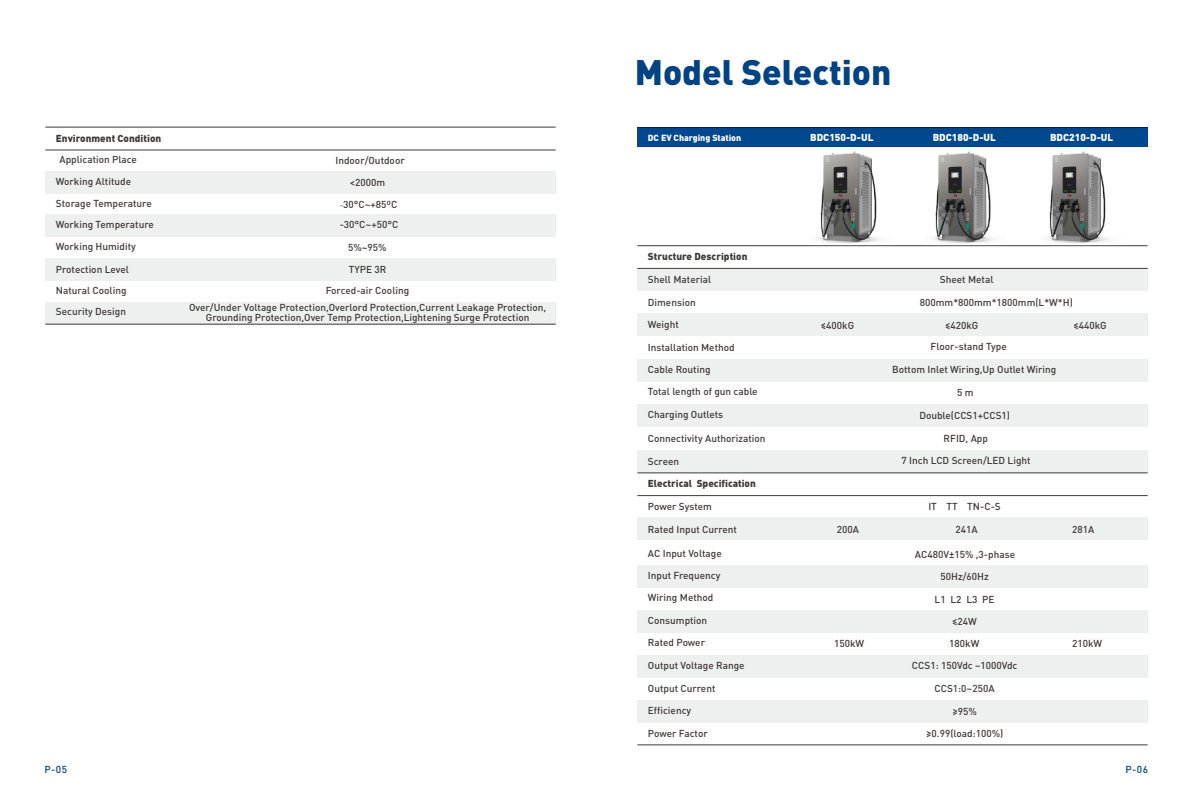
<style>
.page{position:relative;width:1191px;height:808px;background:#fff}
.page>*{position:absolute;margin:0;border:0;box-sizing:border-box;transform-origin:0 0}
.t1{font:900 35px "DIN";color:#004283}
.t2{font:500 10px/21.1px "DIN Pro";color:#3e3a39}
.t3{font:900 10px "DIN";color:#3e3a39}
.t4{font:900 10px "DIN";color:#fff}
.t5{font:900 10px "DIN Pro";color:#3e3a39}
.t6{font:500 10px "DIN Pro";color:#004283}
.t7{font:900 8.8px "DIN";color:#fff}
.s1{font-family:"ST Songti SC Regular";font-weight:400}
</style>
<div class="page">
<div style="left:45px;top:171px;width:510px;height:23px;background:#eeefef"></div>
<div style="left:45px;top:214px;width:510px;height:23px;background:#eeefef"></div>
<div style="left:45px;top:258px;width:510px;height:23px;background:#eeefef"></div>
<div style="left:45px;top:302px;width:510px;height:23px;background:#eeefef"></div>
<hr style="left:45px;top:150px;width:511px;height:1px;background:#3f3b3a">
<hr style="left:45px;top:324px;width:511px;height:1px;background:#3f3b3a">
<hr style="left:45px;top:127px;width:511px;height:1px;background:#3f3b3a">
<div style="left:637px;top:128px;width:510px;height:19px;background:#00488d"></div>
<hr style="left:637px;top:127px;width:510px;height:1px;background:#231916">
<div style="left:637px;top:269px;width:510px;height:22px;background:#eeefef"></div>
<div style="left:637px;top:314px;width:510px;height:22px;background:#eeefef"></div>
<div style="left:637px;top:359px;width:510px;height:23px;background:#eeefef"></div>
<div style="left:637px;top:450px;width:510px;height:23px;background:#eeefef"></div>
<div style="left:637px;top:404px;width:510px;height:23px;background:#eeefef"></div>
<hr style="left:637px;top:245px;width:510px;height:1px;background:#3f3b3a">
<hr style="left:637px;top:268px;width:510px;height:1px;background:#3f3b3a">
<hr style="left:637px;top:472px;width:510px;height:1px;background:#3f3b3a">
<div style="left:637px;top:517px;width:510px;height:23px;background:#eeefef"></div>
<div style="left:637px;top:565px;width:510px;height:23px;background:#eeefef"></div>
<div style="left:637px;top:610px;width:510px;height:23px;background:#eeefef"></div>
<div style="left:637px;top:655px;width:510px;height:22px;background:#eeefef"></div>
<div style="left:637px;top:700px;width:510px;height:23px;background:#eeefef"></div>
<hr style="left:637px;top:744px;width:510px;height:1px;background:#3f3b3a">
<hr style="left:637px;top:495px;width:510px;height:1px;background:#3f3b3a">
<img style="left:818px;top:151px;width:62px;height:92px">
<img style="left:933px;top:151px;width:61px;height:92px">
<img style="left:1047px;top:151px;width:62px;height:92px">
<p class="t3" style="left:56px;top:131px;width:107px">Environment Condition</p>
<p class="t2" style="left:59px;top:148px;width:79px">Application Place</p>
<p class="t2" style="left:56px;top:170px;width:77px">Working Altitude</p>
<p class="t2" style="left:56px;top:213px;width:99px">Working Temperature</p>
<p class="t2" style="left:56px;top:235px;width:82px">Working Humidity</p>
<p class="t2" style="left:56px;top:258px;width:75px">Protection Level<br>Natural Cooling<br>Security Design</p>
<p class="t2" style="left:335px;top:149px;width:71px">Indoor/Outdoor</p>
<p class="t2" style="left:350px;top:171px;width:37px">&lt;2000m</p>
<p class="t2" style="left:56px;top:192px;width:97px">Storage Temperature</p>
<p class="t2" style="left:340px;top:193px;width:59px"><span class="s1">-</span>30°C~+85ºC</p>
<p class="t2" style="left:340px;top:214px;width:60px">‑30°C~+50°C</p>
<p class="t2" style="left:348px;top:236px;width:40px">5%~95%</p>
<p class="t2" style="left:326px;top:258px;width:85px;line-height:20.8px;text-align:center">TYPE 3R<br>Forced‑air Cooling</p>
<p class="t2" style="left:189px;top:302px;width:359px;line-height:10.2px;text-align:center">Over/Under Voltage Protection,Overlord Protection,Current Leakage Protection,<br>Grounding Protection,Over Temp Protection,Lightening Surge Protection</p>
<h1 class="t1" style="left:634px;top:49px;width:258px">Model Selection</h1>
<p class="t7" style="left:648px;top:132px;width:95px">DC EV Charging Station</p>
<p class="t4" style="left:810px;top:130px;width:65px">BDC150‑D‑UL</p>
<p class="t4" style="left:932px;top:130px;width:65px">BDC180‑D‑UL</p>
<p class="t4" style="left:1050px;top:130px;width:65px">BDC210‑D‑UL</p>
<p class="t3" style="left:648px;top:249px;width:101px">Structure Description</p>
<p class="t2" style="left:648px;top:269px;width:65px">Shell Material</p>
<p class="t2" style="left:648px;top:291px;width:49px;line-height:21.6px">Dimension<br>Weight</p>
<p class="t2" style="left:648px;top:336px;width:111px;line-height:21.7px">Installation Method<br>Cable Routing<br>Total length of gun cable</p>
<p class="t2" style="left:648px;top:404px;width:77px">Charging Outlets</p>
<p class="t2" style="left:648px;top:428px;width:119px">Connectivity Authorization</p>
<p class="t2" style="left:648px;top:450px;width:33px">Screen</p>
<p class="t5" style="left:648px;top:477px;width:110px">Electrical Specification</p>
<p class="t2" style="left:648px;top:495px;width:66px">Power System</p>
<p class="t2" style="left:940px;top:269px;width:55px">Sheet Metal</p>
<p class="t2" style="left:919px;top:291px;width:155px">800mm*800mm*1800mm(L*W*H)</p>
<p class="t2" style="left:821px;top:314px;width:35px">≤400kG</p>
<p class="t2" style="left:945px;top:314px;width:35px">≤420kG</p>
<p class="t2" style="left:1073px;top:314px;width:35px">≤440kG</p>
<p class="t2" style="left:930px;top:336px;width:78px">Floor‑stand Type</p>
<p class="t2" style="left:892px;top:358px;width:166px">Bottom Inlet Wiring,Up Outlet Wiring</p>
<p class="t2" style="left:957px;top:381px;width:18px">5 m</p>
<p class="t2" style="left:919px;top:405px;width:92px">Double(CCS1+CCS1)</p>
<p class="t2" style="left:943px;top:428px;width:46px">RFID, App</p>
<p class="t2" style="left:901px;top:450px;width:130px">7 Inch LCD Screen/LED Light</p>
<p class="t2" style="left:928px;top:496px;width:74px">IT TT TN‑C‑S</p>
<p class="t2" style="left:648px;top:518px;width:91px">Rated Input Current</p>
<p class="t2" style="left:837px;top:519px;width:24px">200A</p>
<p class="t2" style="left:955px;top:519px;width:24px">241A</p>
<p class="t2" style="left:1072px;top:519px;width:24px">281A</p>
<p class="t2" style="left:648px;top:542px;width:75px">AC Input Voltage</p>
<p class="t2" style="left:648px;top:564px;width:74px">Input Frequency</p>
<p class="t2" style="left:648px;top:587px;width:67px">Wiring Method</p>
<p class="t2" style="left:648px;top:609px;width:61px">Consumption</p>
<p class="t2" style="left:648px;top:632px;width:59px">Rated Power</p>
<p class="t2" style="left:648px;top:654px;width:98px">Output Voltage Range</p>
<p class="t2" style="left:648px;top:677px;width:69px">Output Current</p>
<p class="t2" style="left:648px;top:722px;width:61px">Power Factor</p>
<p class="t2" style="left:648px;top:700px;width:45px">Efficiency</p>
<p class="t2" style="left:834px;top:633px;width:32px">150kW</p>
<p class="t2" style="left:915px;top:543px;width:102px">AC480V±15% ,3‑phase</p>
<p class="t2" style="left:940px;top:566px;width:50px">50Hz/60Hz</p>
<p class="t2" style="left:934px;top:588px;width:61px">L1 L2 L3 PE</p>
<p class="t2" style="left:952px;top:610px;width:26px">≤24W</p>
<p class="t2" style="left:949px;top:633px;width:32px">180kW</p>
<p class="t2" style="left:912px;top:655px;width:107px">CCS1꞉ 150Vdc –1000Vdc</p>
<p class="t2" style="left:934px;top:677px;width:62px">CCS1꞉0~250A</p>
<p class="t2" style="left:926px;top:722px;width:78px">≥0.99(load꞉100%)</p>
<p class="t2" style="left:952px;top:701px;width:26px">≥95%</p>
<p class="t2" style="left:1072px;top:633px;width:32px">210kW</p>
<p class="t6" style="left:44px;top:762px;width:24px">P‑05</p>
<p class="t6" style="left:1125px;top:762px;width:24px">P‑06</p>
</div>
